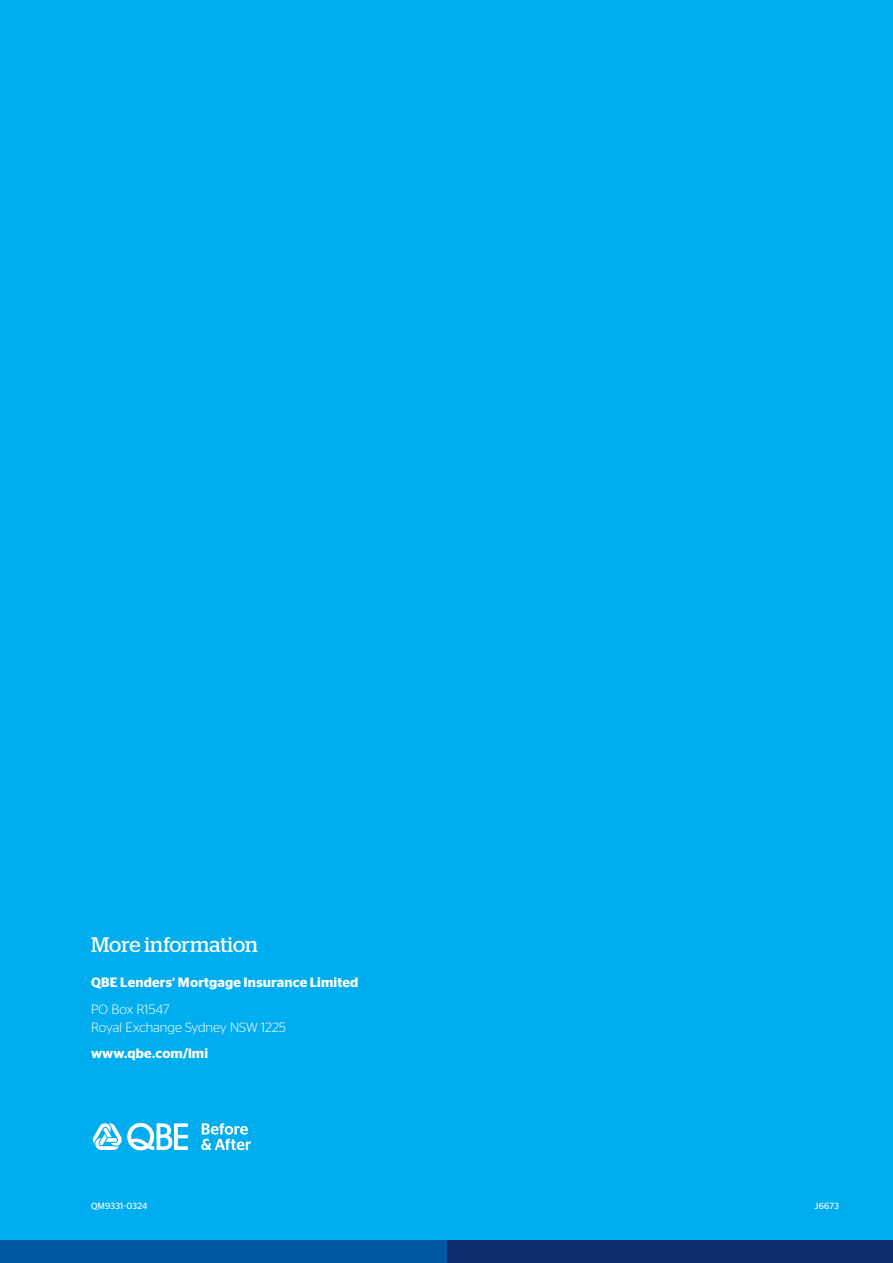
<style>
.page{position:relative;width:893px;height:1263px;background:#00aeef}
.page>*{position:absolute;margin:0;border:0;box-sizing:border-box;transform-origin:0 0}
.t1{font:21px "Stag";color:#fff}
.t2{font:600 13.5px "Stag Sans";letter-spacing:.015em;color:#fff}
.t3{font:300 13.5px/18px "Stag Sans";color:#fff}
.t4{font:9px "Stag Sans";letter-spacing:.025em;color:#fff}
</style>
<div class="page">
<div style="left:447px;top:1241px;width:446px;height:22px;background:#0d2c6c"></div>
<div style="left:0;top:1241px;width:447px;height:22px;background:#0058a4"></div>
<svg style="left:92px;top:1123px;width:96px;height:27px"></svg>
<svg style="left:201px;top:1123px;width:50px;height:27px"></svg>
<h1 class="t1" style="left:91px;top:933px;width:168px">More information</h1>
<p class="t2" style="left:91px;top:975px;width:269px">QBE Lenders’ Mortgage Insurance Limited</p>
<p class="t3" style="left:91px;top:1000px;width:196px">PO Box R1547<br>Royal Exchange Sydney NSW 1225</p>
<p class="t2" style="left:91px;top:1046px;width:119px">www.qbe.com/lmi</p>
<p class="t4" style="left:91px;top:1201px;width:58px">QM9331-0324</p>
<p class="t4" style="left:814px;top:1201px;width:26px">J6673</p>
</div>
